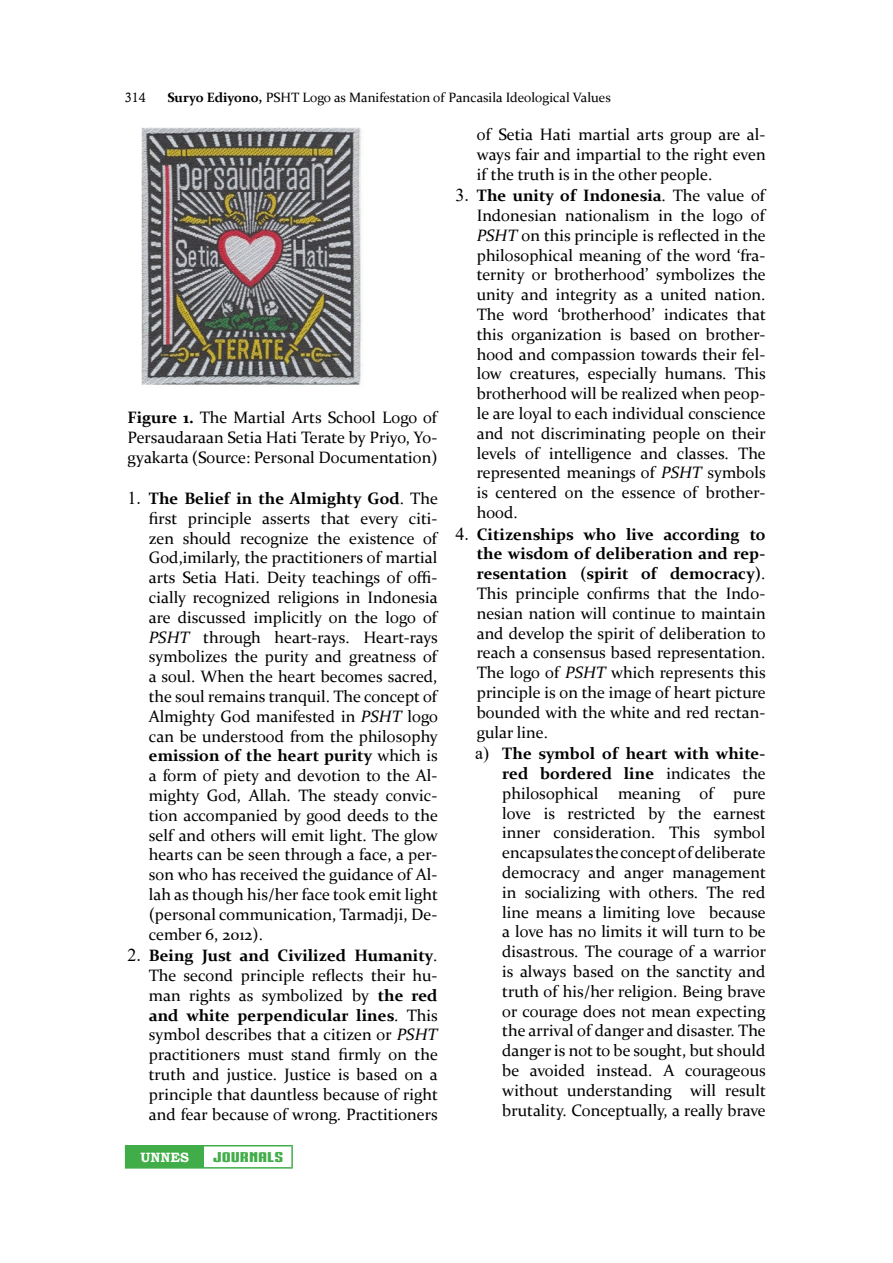
<style>
.page{position:relative;width:893px;height:1263px;background:#fff}
.page>*{position:absolute;margin:0;border:0;box-sizing:border-box;transform-origin:0 0}
.t1{font:16.5px/19.8px "Constantia";color:#000;text-align:justify}
.t2{font:13.5px "Constantia";color:#000}
.t3{font:13.5px "IRONMANOFWAR002 NCV";color:#41ad49;scale:1.53 1}
.t4{font:700 13.5px "Bookman Old Style";color:#fff}
.t5{font:13.5px "Calisto";color:#000}
.s1{font-weight:700}
.s2{font-family:"Times New Roman";font-size:18px}
.s3{font-style:italic}
</style>
<div class="page">
<div style="left:126px;top:1146px;width:78px;height:22px;background:#41ad49"></div>
<hr style="left:125px;top:1145px;width:79px;height:1px;background:#41ad49">
<svg style="left:125px;top:1146px;width:1px;height:21px"></svg>
<hr style="left:204px;top:1145px;width:89px;height:1px;background:#41ad49">
<hr style="left:291px;top:1146px;width:2px;height:21px;background:#41ad49">
<hr style="left:125px;top:1167px;width:79px;height:1px;background:#41ad49">
<hr style="left:204px;top:1167px;width:89px;height:1px;background:#41ad49">
<img style="left:141px;top:128px;width:222px;height:257px">
<p class="t5" style="left:125px;top:90px;width:22px">314</p>
<p class="t2" style="left:167px;top:88px;width:445px"><span class="s1">Suryo Ediyono,</span> PSHT Logo as Manifestation of Pancasila Ideological Values</p>
<p class="t1" style="left:128px;top:407px;width:311px"><span class="s1">Figure 1.</span> The Martial Arts School Logo of Persaudaraan Setia Hati Terate by Priyo, Yo&shy;gyakarta (Source: Personal Documentation)</p>
<p class="t1" style="left:149px;top:488px;width:291px;text-indent:-21px"><span class="s2">1.</span> <span class="s1">The Belief in the Almighty God</span>. The first principle asserts that every citi&shy;zen should recognize the existence of God,imilarly, the practitioners of martial arts Setia Hati. Deity teachings of offi&shy;cially recognized religions in Indonesia are discussed implicitly on the logo of <span class="s3">PSHT</span> through heart-rays. Heart-rays symbolizes the purity and greatness of a soul. When the heart becomes sacred, the soul remains tranquil. The concept of Almighty God manifested in <span class="s3">PSHT</span> logo can be understood from the philosophy <span class="s1">emission of the heart purity</span> which is a form of piety and devotion to the Al&shy;mighty God, Allah. The steady convic&shy;tion accompanied by good deeds to the self and others will emit light. The glow hearts can be seen through a face, a per&shy;son who has received the guidance of Al&shy;lah as though his/her face took emit light (personal communication, Tarmadji, De&shy;cember 6, 2012).</p>
<p class="t1" style="left:149px;top:945px;width:291px;text-indent:-21px"><span class="s2">2.</span> <span class="s1">Being Just and Civilized Humanity</span>.<br>The second principle reflects their hu&shy;man rights as symbolized by <span class="s1">the red and white perpendicular lines</span>. This symbol describes that a citizen or <span class="s3">PSHT </span>practitioners must stand firmly on the truth and justice. Justice is based on a principle that dauntless because of right and fear because of wrong. Practitioners</p>
<p class="t4" style="left:141px;top:1147px;width:50px">UNNES</p>
<p class="t3" style="left:213px;top:1147px;width:48px">JOURNALS</p>
<p class="t1" style="left:477px;top:124px;width:290px">of Setia Hati martial arts group are al&shy;ways fair and impartial to the right even if the truth is in the other people.</p>
<p class="t1" style="left:477px;top:185px;width:291px;text-indent:-21px"><span class="s2">3.</span> <span class="s1">The unity of Indonesia</span>. The value of Indonesian nationalism in the logo of <span class="s3">PSHT</span> on this principle is reflected in the philosophical meaning of the word ‘fra&shy;ternity or brotherhood’ symbolizes the unity and integrity as a united nation.<br>The word ‘brotherhood’ indicates that this organization is based on brother&shy;hood and compassion towards their fel&shy;low creatures, especially humans. This brotherhood will be realized when peop&shy;le are loyal to each individual conscience and not discriminating people on their levels of intelligence and classes. The represented meanings of <span class="s3">PSHT</span> symbols is centered on the essence of brother&shy;hood.</p>
<p class="t1" style="left:477px;top:523px;width:291px;text-indent:-21px"><span class="s2">4.</span> <span class="s1">Citizenships who live according to the wisdom of deliberation and rep&shy;resentation (spirit of democracy)</span>.<br>This principle confirms that the Indo&shy;nesian nation will continue to maintain and develop the spirit of deliberation to reach a consensus based representation.<br>The logo of <span class="s3">PSHT</span> which represents this principle is on the image of heart picture bounded with the white and red rectan&shy;gular line.</p>
<p class="t1" style="left:502px;top:743px;width:265px;text-indent:-27px"><span class="s2">a)</span> <span class="s1">The symbol of heart with white&shy;red bordered line</span> indicates the philosophical meaning of pure love is restricted by the earnest inner consideration. This symbol encapsulates the concept of deliberate democracy and anger management in socializing with others. The red line means a limiting love because a love has no limits it will turn to be disastrous. The courage of a warrior is always based on the sanctity and truth of his/her religion. Being brave or courage does not mean expecting the arrival of danger and disaster. The danger is not to be sought, but should be avoided instead. A courageous without understanding will result brutality. Conceptually, a really brave</p>
</div>
